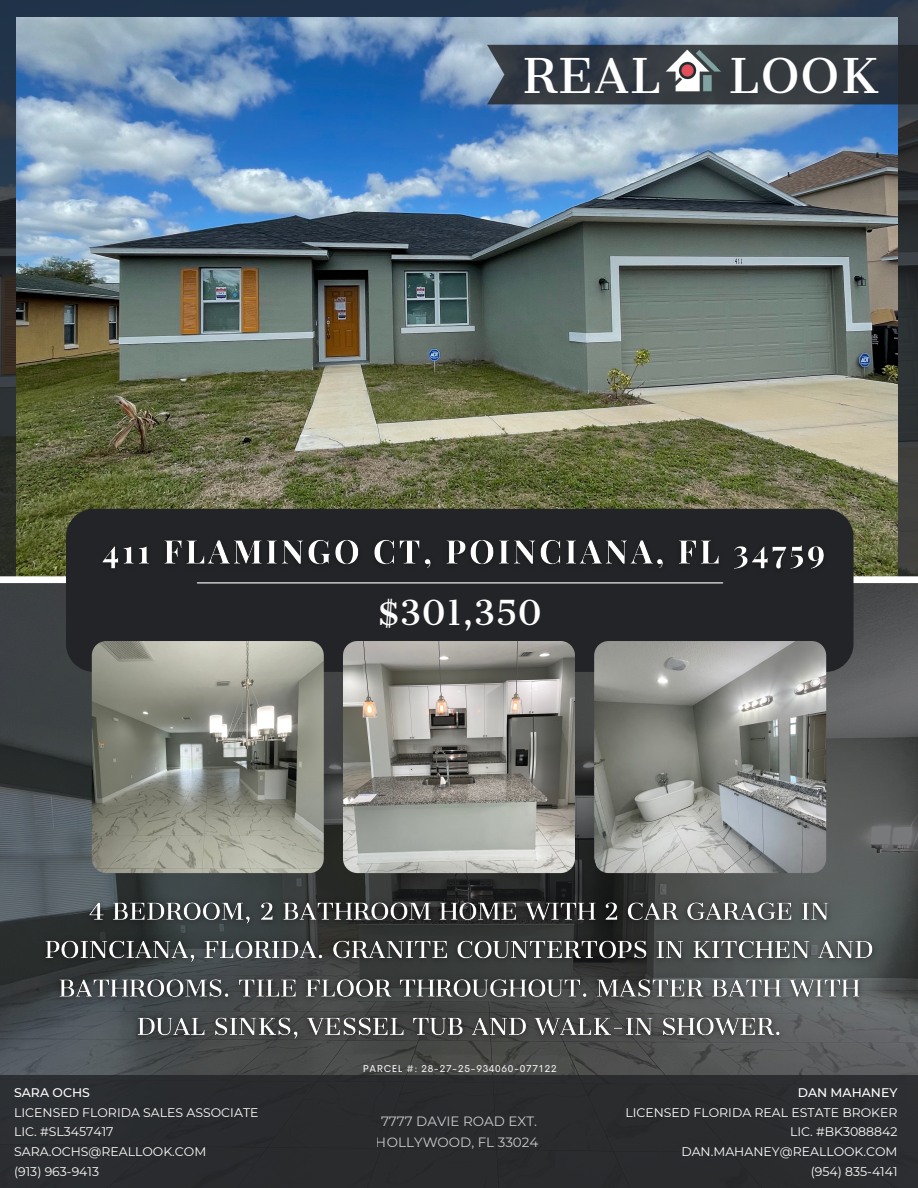
<style>
.page{position:relative;width:918px;height:1188px;background:#fff}
.page>*{position:absolute;margin:0;border:0;box-sizing:border-box;transform-origin:0 0}
.t1{font:45.75px "Cantata One";letter-spacing:.03em;color:#fffefe}
.t2{font:33px "Cantata One";color:#fffefe}
.t3{font:13.5px/21.3px "Montserrat";color:#fff;text-align:center}
.t4{font:12.45px "Montserrat";color:#fff}
.t5{font:12.45px "Montserrat";color:#fffefe}
.t6{font:500 12.45px "Montserrat";color:#fff}
.t7{font:500 12.45px "Montserrat";color:#fffefe}
.t8{font:10.05px "Cerebri Sans";letter-spacing:.065em;color:#fff}
</style>
<div class="page">
<img style="left:0;top:583px;width:918px;height:492px">
<img style="left:0;top:0;width:918px;height:576px">
<img style="left:17px;top:17px;width:881px;height:559px">
<svg style="left:487px;top:45px;width:431px;height:59px;background:#343b42"></svg>
<img style="left:655px;top:34px;width:75px;height:74px">
<div style="left:66px;top:509px;width:788px;height:163px;background:#222427;border-radius:28px"></div>
<img style="left:343px;top:641px;width:232px;height:232px;border-radius:14px">
<div style="left:0;top:1075px;width:918px;height:113px;background:#2a2b2e"></div>
<hr style="left:197px;top:582px;width:526px;height:1px;background:#fffefe">
<img style="left:92px;top:641px;width:232px;height:232px;border-radius:14px">
<img style="left:594px;top:641px;width:232px;height:232px;border-radius:14px">
<img style="left:102px;top:540px;width:722px;height:29px">
<img style="left:35px;top:887px;width:848px;height:166px">
<p class="t1" style="left:523px;top:47px;width:139px">REAL</p>
<p class="t1" style="left:729px;top:47px;width:151px">LOOK</p>
<p class="t2" style="left:377px;top:593px;width:166px">$301,350</p>
<p class="t7" style="left:14px;top:1085px;width:77px">SARA OCHS</p>
<p class="t5" style="left:14px;top:1105px;width:246px">LICENSED FLORIDA SALES ASSOCIATE</p>
<p class="t5" style="left:14px;top:1124px;width:101px">LIC. #SL3457417</p>
<p class="t5" style="left:14px;top:1144px;width:194px">SARA.OCHS@REALLOOK.COM</p>
<p class="t5" style="left:14px;top:1164px;width:87px">(913) 963-9413</p>
<p class="t8" style="left:363px;top:1062px;width:195px">PARCEL #: 28-27-25-934060-077122</p>
<p class="t3" style="left:376px;top:1111px;width:164px">7777 DAVIE ROAD EXT.<br>HOLLYWOOD, FL 33024</p>
<p class="t6" style="left:798px;top:1085px;width:101px">DAN MAHANEY</p>
<p class="t4" style="left:625px;top:1105px;width:274px">LICENSED FLORIDA REAL ESTATE BROKER</p>
<p class="t4" style="left:790px;top:1124px;width:109px">LIC. #BK3088842</p>
<p class="t4" style="left:681px;top:1144px;width:218px">DAN.MAHANEY@REALLOOK.COM</p>
<p class="t4" style="left:811px;top:1164px;width:88px">(954) 835-4141</p>
</div>
